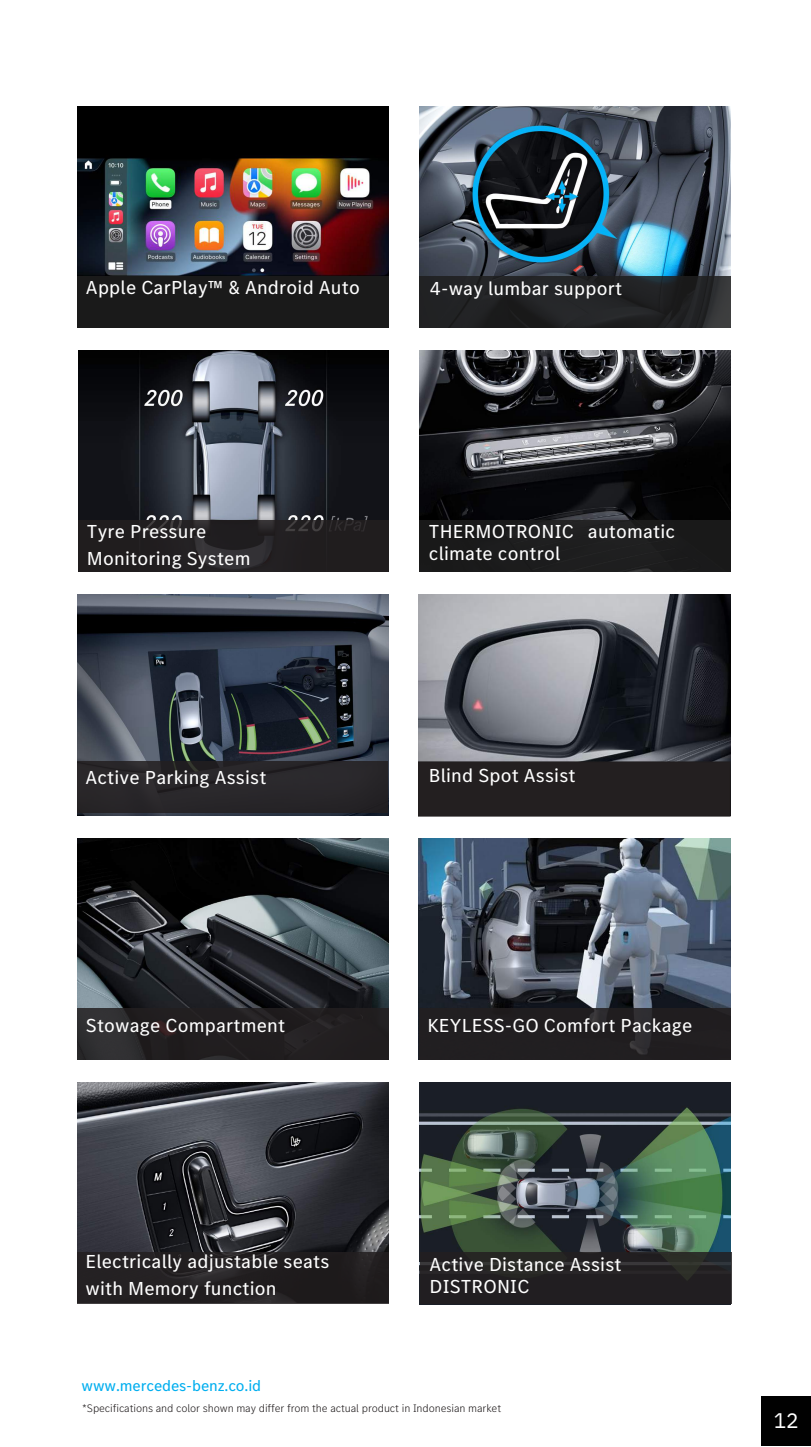
<style>
.page{position:relative;width:811px;height:1447px;background:#fff}
.page>*{position:absolute;margin:0;border:0;box-sizing:border-box;transform-origin:0 0}
.t1{font:21px "IBM Plex Sans";color:#fff}
.t2{font:19.5px/27px "MB Corpo S Text";letter-spacing:.01em;color:#fff}
.t3{font:15.75px "MB Corpo S Text";letter-spacing:-.01em;color:#00aeef}
.t4{font:300 11.25px "MB Corpo S Text";letter-spacing:-.01em;color:#231f20}
</style>
<div class="page">
<img style="left:77px;top:106px;width:311px;height:170px">
<div style="left:77px;top:276px;width:312px;height:51px;background:#1e1e1e"></div>
<img style="left:419px;top:106px;width:311px;height:170px">
<svg style="left:419px;top:276px;width:311px;height:51px;background:#222325"></svg>
<img style="left:419px;top:350px;width:311px;height:169px">
<div style="left:419px;top:519px;width:311px;height:52px;background:#1e1e1e"></div>
<img style="left:78px;top:350px;width:310px;height:170px">
<div style="left:78px;top:520px;width:310px;height:51px;background:#231f20"></div>
<img style="left:77px;top:838px;width:311px;height:169px">
<div style="left:77px;top:1007px;width:312px;height:52px;background:linear-gradient(to right,#2b292b,#1e1a1c)"></div>
<img style="left:419px;top:838px;width:311px;height:169px">
<div style="left:419px;top:1007px;width:311px;height:52px;background:#231f20"></div>
<img style="left:77px;top:1082px;width:311px;height:170px">
<div style="left:77px;top:1252px;width:311px;height:51px;background:#231f20"></div>
<img style="left:419px;top:1082px;width:311px;height:221px">
<div style="left:420px;top:1252px;width:311px;height:51px;background:#231f20"></div>
<img style="left:418px;top:594px;width:312px;height:167px">
<img style="left:77px;top:594px;width:311px;height:221px">
<div style="left:418px;top:761px;width:313px;height:55px;background:#231f20"></div>
<div style="left:761px;top:1396px;width:49px;height:49px;background:#010101"></div>
<div style="left:78px;top:761px;width:310px;height:51px;background:#29262a"></div>
<p class="t2" style="left:86px;top:274px;width:275px">Apple CarPlay™ &amp; Android Auto</p>
<p class="t2" style="left:429px;top:274px;width:194px">4-way lumbar support</p>
<p class="t2" style="left:87px;top:517px;width:165px">Tyre Pressure<br>Monitoring System</p>
<p class="t2" style="left:429px;top:520px;width:248px;line-height:21.9px">THERMOTRONIC automatic climate control</p>
<p class="t2" style="left:85px;top:763px;width:182px">Active Parking Assist</p>
<p class="t2" style="left:429px;top:761px;width:148px">Blind Spot Assist</p>
<p class="t2" style="left:86px;top:1010px;width:201px">Stowage Compartment</p>
<p class="t2" style="left:427px;top:1010px;width:266px">KEYLESS-GO Comfort Package</p>
<p class="t2" style="left:85px;top:1247px;width:245px">Electrically adjustable seats with Memory function</p>
<p class="t2" style="left:429px;top:1252px;width:193px;line-height:21.9px">Active Distance Assist<br>DISTRONIC</p>
<p class="t3" style="left:82px;top:1375px;width:181px">www.mercedes-benz.co.id</p>
<p class="t4" style="left:82px;top:1399px;width:420px">*Specifications and color shown may differ from the actual product in Indonesian market</p>
<p class="t1" style="left:773px;top:1406px;width:26px">12</p>
</div>
